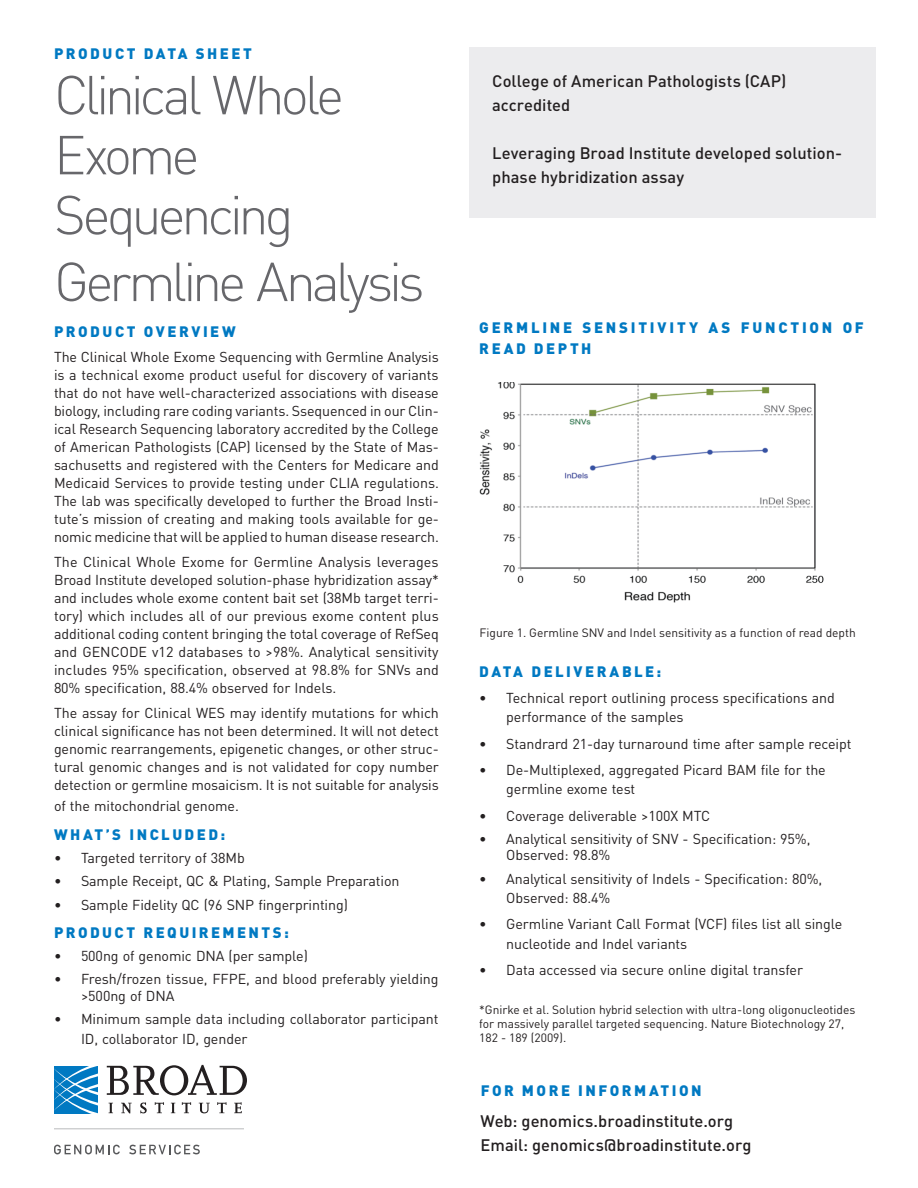
<style>
.page{position:relative;width:918px;height:1188px;background:#fff}
.page>*{position:absolute;margin:0;border:0;box-sizing:border-box;transform-origin:0 0}
.t1{font:300 54px/60px "DINOT";letter-spacing:-.08em;color:#67676b}
.Subhead_2{font:500 16.5px/24px "DINOT";color:#231f20}
.SUBHEAD-CAPS{font:900 15px/21px "DINOT";letter-spacing:.175em;color:#0079c2}
.Body_text{font:900 15px "DINOT";letter-spacing:.16em;color:#0079c2}
.Body_text-2{font:14.25px/18px "DINOT";letter-spacing:-.005em;color:#231f20}
.t2{font:12px/14.4px "DINOT";color:#231f20}
</style>
<div class="page">
<div style="left:469px;top:48px;width:407px;height:170px;background:#ececee"></div>
<svg style="left:54px;top:1145px;width:66px;height:9px"></svg>
<svg style="left:129px;top:1145px;width:71px;height:9px"></svg>
<svg style="left:109px;top:1103px;width:4px;height:10px"></svg>
<svg style="left:121px;top:1103px;width:11px;height:10px"></svg>
<svg style="left:140px;top:1102px;width:7px;height:11px"></svg>
<svg style="left:155px;top:1102px;width:9px;height:11px"></svg>
<svg style="left:171px;top:1103px;width:4px;height:10px"></svg>
<svg style="left:182px;top:1102px;width:9px;height:11px"></svg>
<svg style="left:199px;top:1103px;width:11px;height:10px"></svg>
<svg style="left:217px;top:1102px;width:10px;height:11px"></svg>
<svg style="left:234px;top:1102px;width:8px;height:11px"></svg>
<svg style="left:107px;top:1065px;width:140px;height:30px"></svg>
<svg style="left:54px;top:1066px;width:44px;height:47px;background:#3192cd"></svg>
<hr style="left:54px;top:1128px;width:190px;height:1px;background:#c1c2c4">
<img style="left:480px;top:382px;width:344px;height:221px">
<p class="SUBHEAD-CAPS" style="left:54px;top:42px;width:199px">PRODUCT DATA SHEET</p>
<p class="t1" style="left:54px;top:64px;width:292px">Clinical Whole<br>Exome<br>Sequencing</p>
<p class="t1" style="left:54px;top:251px;width:372px">Germline Analysis</p>
<p class="SUBHEAD-CAPS" style="left:54px;top:321px;width:183px">PRODUCT OVERVIEW</p>
<p class="Body_text-2" style="left:54px;top:348px;width:386px;text-align:justify">The Clinical Whole Exome Sequencing with Germline Analysis is a technical exome product useful for discovery of variants that do not have well-characterized associations with disease biology, including rare coding variants. Ssequenced in our Clin&shy;ical Research Sequencing laboratory accredited by the College of American Pathologists (CAP) licensed by the State of Mas&shy;sachusetts and registered with the Centers for Medicare and Medicaid Services to provide testing under CLIA regulations.<br>The lab was specifically developed to further the Broad Insti&shy;tute’s mission of creating and making tools available for ge&shy;nomic medicine that will be applied to human disease research.</p>
<p class="Body_text-2" style="left:54px;top:553px;width:387px;text-align:justify">The Clinical Whole Exome for Germline Analysis leverages Broad Institute developed solution-phase hybridization assay* and includes whole exome content bait set (38Mb target terri&shy;tory) which includes all of our previous exome content plus additional coding content bringing the total coverage of RefSeq and GENCODE v12 databases to &gt;98%. Analytical sensitivity includes 95% specification, observed at 98.8% for SNVs and 80% specification, 88.4% observed for Indels.</p>
<p class="Body_text-2" style="left:54px;top:703px;width:386px;text-align:justify">The assay for Clinical WES may identify mutations for which clinical significance has not been determined. It will not detect genomic rearrangements, epigenetic changes, or other struc&shy;tural genomic changes and is not validated for copy number detection or germline mosaicism. It is not suitable for analysis</p>
<p class="Body_text-2" style="left:54px;top:796px;width:186px">of the mitochondrial genome.</p>
<p class="Body_text" style="left:54px;top:825px;width:173px">WHAT’S INCLUDED:</p>
<p class="Body_text-2" style="left:54px;top:849px;width:192px">• Targeted territory of 38Mb</p>
<p class="Body_text-2" style="left:54px;top:872px;width:347px">• Sample Receipt, QC &amp; Plating, Sample Preparation</p>
<p class="Body_text-2" style="left:54px;top:895px;width:295px">• Sample Fidelity QC (96 SNP fingerprinting)</p>
<p class="Body_text" style="left:54px;top:922px;width:236px">PRODUCT REQUIREMENTS:</p>
<p class="Body_text-2" style="left:54px;top:947px;width:255px">• 500ng of genomic DNA (per sample)</p>
<p class="Body_text-2" style="left:81px;top:971px;width:359px;line-height:16.5px;text-indent:-27px">• Fresh/frozen tissue, FFPE, and blood preferably yielding &gt;500ng of DNA</p>
<p class="Body_text-2" style="left:81px;top:1009px;width:359px;line-height:19.5px;text-indent:-27px">• Minimum sample data including collaborator participant<br>ID, collaborator ID, gender</p>
<p class="Subhead_2" style="left:492px;top:69px;width:296px">College of American Pathologists (CAP) accredited</p>
<p class="Subhead_2" style="left:492px;top:141px;width:352px">Leveraging Broad Institute developed solution&shy;phase hybridization assay</p>
<p class="SUBHEAD-CAPS" style="left:479px;top:317px;width:386px">GERMLINE SENSITIVITY AS FUNCTION OF<br>READ DEPTH</p>
<p class="t2" style="left:480px;top:625px;width:378px">Figure 1. Germline SNV and Indel sensitivity as a function of read depth</p>
<p class="Body_text" style="left:479px;top:661px;width:184px">DATA DELIVERABLE:</p>
<p class="Body_text-2" style="left:506px;top:688px;width:330px;line-height:19.5px;text-indent:-27px">• Technical report outlining process specifications and performance of the samples</p>
<p class="Body_text-2" style="left:479px;top:734px;width:374px">• Standrard 21-day turnaround time after sample receipt</p>
<p class="Body_text-2" style="left:506px;top:760px;width:321px;line-height:19.5px;text-indent:-27px">• De-Multiplexed, aggregated Picard BAM file for the germline exome test</p>
<p class="Body_text-2" style="left:479px;top:806px;width:233px">• Coverage deliverable &gt;100X MTC</p>
<p class="Body_text-2" style="left:506px;top:830px;width:306px;line-height:16.5px;text-indent:-27px">• Analytical sensitivity of SNV - Specification: 95%,<br>Observed: 98.8%</p>
<p class="Body_text-2" style="left:506px;top:869px;width:317px;line-height:19.5px;text-indent:-27px">• Analytical sensitivity of Indels - Specification: 80%,<br>Observed: 88.4%</p>
<p class="Body_text-2" style="left:506px;top:914px;width:338px;line-height:19.5px;text-indent:-27px">• Germline Variant Call Format (VCF) files list all single nucleotide and Indel variants</p>
<p class="Body_text-2" style="left:479px;top:961px;width:325px">• Data accessed via secure online digital transfer</p>
<p class="t2" style="left:479px;top:1002px;width:378px">*Gnirke et al. Solution hybrid selection with ultra-long oligonucleotides</p>
<p class="t2" style="left:479px;top:1016px;width:367px">for massively parallel targeted sequencing. Nature Biotechnology 27,<br>182 - 189 (2009).</p>
<p class="SUBHEAD-CAPS" style="left:481px;top:1079px;width:223px">FOR MORE INFORMATION</p>
<p class="Subhead_2" style="left:481px;top:1108px;width:254px">Web: genomics.broadinstitute.org</p>
<p class="Subhead_2" style="left:481px;top:1132px;width:273px">Email: genomics@broadinstitute.org</p>
</div>
